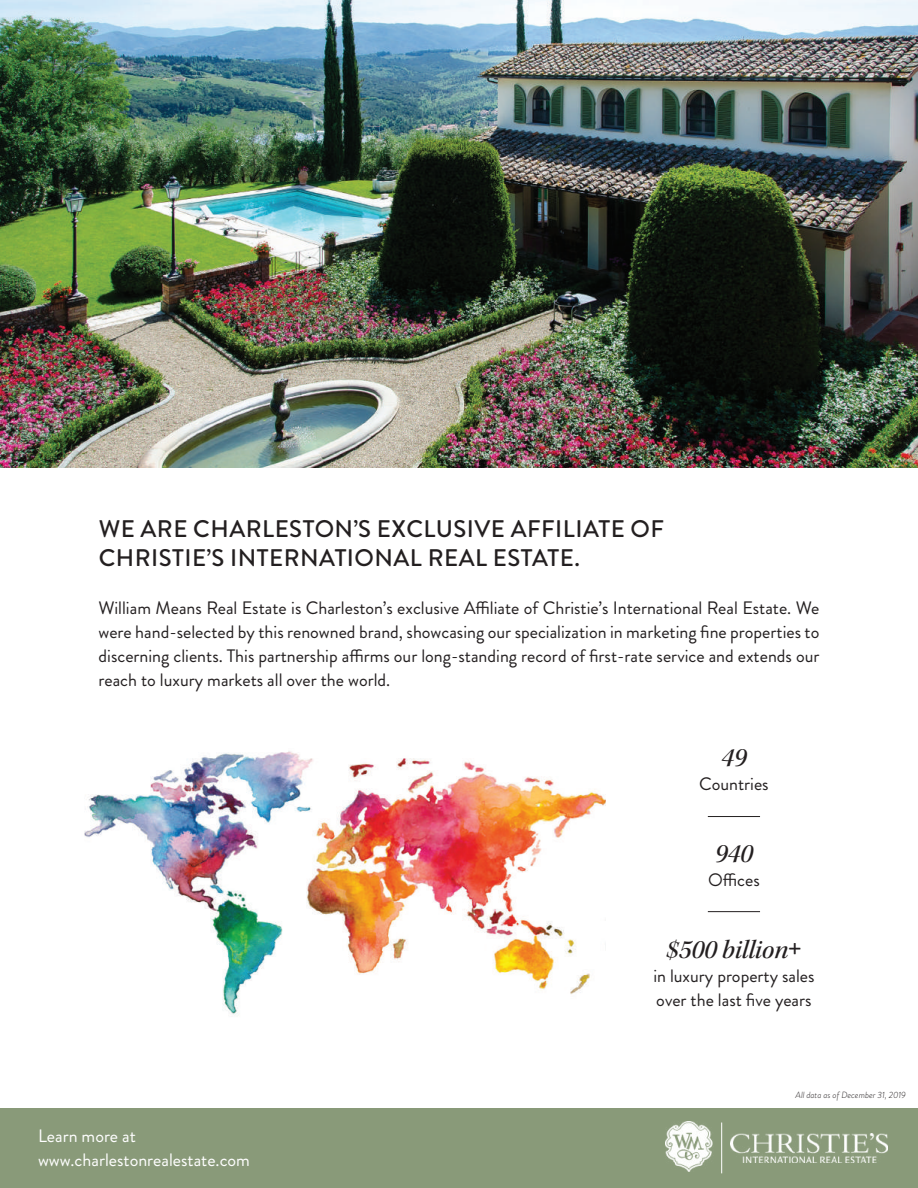
<style>
.page{position:relative;width:918px;height:1188px;background:#fff}
.page>*{position:absolute;margin:0;border:0;box-sizing:border-box;transform-origin:0 0}
.t1{font:27px "Kepler Std Medium It Subh";color:#231f20}
.t2{font:500 24px/28.8px "Brandon Grotesque";letter-spacing:.02em;color:#231f20}
.t3{font:18px/24px "Brandon Grotesque";color:#231f20;text-align:justify}
.t4{font:18px/24px "Brandon Grotesque";color:#fff}
.t5{font:italic 300 9px "Brandon Grotesque";color:#231f20}
.s1{font-family:"Brandon Grotesque"}
</style>
<div class="page">
<div style="left:0;top:1109px;width:918px;height:79px;background:#899a79"></div>
<img style="left:0;top:0;width:918px;height:468px">
<img style="left:665px;top:1122px;width:48px;height:50px">
<hr style="left:721px;top:1123px;width:1px;height:50px;background:#fff">
<img style="left:731px;top:1134px;width:156px;height:28px">
<hr style="left:708px;top:816px;width:52px;height:1px;background:#231f20">
<hr style="left:708px;top:911px;width:52px;height:1px;background:#231f20">
<img style="left:84px;top:751px;width:522px;height:265px">
<h2 class="t2" style="left:99px;top:515px;width:567px">WE ARE CHARLESTON’S EXCLUSIVE AFFILIATE OF<br>CHRISTIE’S INTERNATIONAL REAL ESTATE.</h2>
<p class="t3" style="left:99px;top:596px;width:722px">William Means Real Estate is Charleston’s exclusive Affiliate of Christie’s International Real Estate. We were hand-selected by this renowned brand, showcasing our specialization in marketing fine properties to discerning clients. This partnership affirms our long-standing record of first-rate service and extends our reach to luxury markets all over the world.</p>
<h1 class="t1" style="left:721px;top:742px;width:27px">49</h1>
<p class="t3" style="left:699px;top:772px;width:71px">Countries</p>
<h1 class="t1" style="left:715px;top:838px;width:39px">940</h1>
<p class="t3" style="left:708px;top:868px;width:53px">Offices</p>
<h1 class="t1" style="left:666px;top:934px;width:137px">$500 billion<span class="s1">+</span></h1>
<p class="t3" style="left:653px;top:964px;width:163px">in luxury property sales over the last five years</p>
<p class="t4" style="left:38px;top:1124px;width:213px">Learn more at www.charlestonrealestate.com</p>
<p class="t5" style="left:796px;top:1089px;width:112px">All data as of December 31, 2019</p>
</div>
